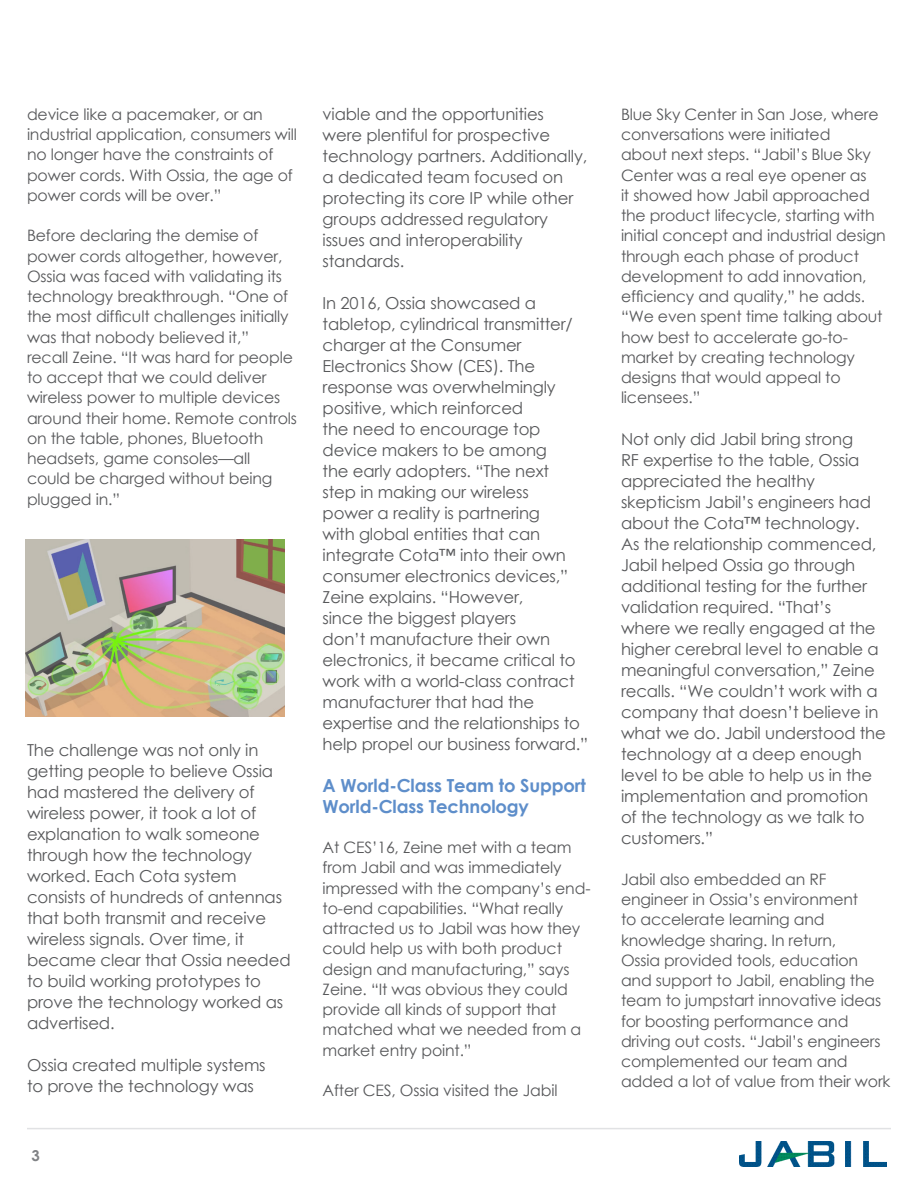
<style>
.page{position:relative;width:918px;height:1188px;background:#fff}
.page>*{position:absolute;margin:0;border:0;box-sizing:border-box;transform-origin:0 0}
.t1{font:700 18px/21px "Century Gothic";letter-spacing:-.01em;color:#5e8eca}
.t2{font:16.5px/21px "Century Gothic";letter-spacing:-.01em;color:#57585a}
.t3{font:15.75px/20.2px "Century Gothic";letter-spacing:-.01em;color:#57585a}
.bullet_subhead{font:700 15px "Century Gothic";color:#808285}
</style>
<div class="page">
<hr style="left:27px;top:1128px;width:864px;height:1px;background:#e1e2e4">
<img style="left:26px;top:539px;width:259px;height:177px">
<img style="left:739px;top:1142px;width:148px;height:24px">
<p class="t3" style="left:27px;top:104px;width:272px">device like a pacemaker, or an industrial application, consumers will no longer have the constraints of power cords. With Ossia, the age of power cords will be over.”</p>
<p class="t3" style="left:27px;top:225px;width:272px">Before declaring the demise of power cords altogether, however,<br>Ossia was faced with validating its technology breakthrough. “One of the most difficult challenges initially was that nobody believed it,”<br>recall Zeine. “It was hard for people to accept that we could deliver wireless power to multiple devices around their home. Remote controls on the table, phones, Bluetooth headsets, game consoles—all could be charged without being plugged in.”</p>
<p class="t2" style="left:27px;top:739px;width:265px">The challenge was not only in getting people to believe Ossia had mastered the delivery of wireless power, it took a lot of explanation to walk someone through how the technology worked. Each Cota system consists of hundreds of antennas that both transmit and receive wireless signals. Over time, it became clear that Ossia needed to build working prototypes to prove the technology worked as advertised.</p>
<p class="t2" style="left:27px;top:1054px;width:240px">Ossia created multiple systems to prove the technology was</p>
<p class="bullet_subhead" style="left:32px;top:1144px;width:10px">3</p>
<p class="t2" style="left:323px;top:104px;width:266px">viable and the opportunities were plentiful for prospective technology partners. Additionally, a dedicated team focused on protecting its core IP while other groups addressed regulatory issues and interoperability standards.</p>
<p class="t2" style="left:323px;top:293px;width:267px">In 2016, Ossia showcased a tabletop, cylindrical transmitter/ charger at the Consumer<br>Electronics Show (CES). The response was overwhelmingly positive, which reinforced<br>the need to encourage top device makers to be among<br>the early adopters. “The next<br>step in making our wireless<br>power a reality is partnering<br>with global entities that can integrate Cota™ into their own consumer electronics devices,”<br>Zeine explains. “However,<br>since the biggest players<br>don’t manufacture their own electronics, it became critical to work with a world-class contract manufacturer that had the expertise and the relationships to help propel our business forward.”</p>
<p class="t1" style="left:323px;top:774px;width:265px">A World-Class Team to Support<br>World-Class Technology</p>
<p class="t3" style="left:323px;top:837px;width:270px">At CES’16, Zeine met with a team from Jabil and was immediately impressed with the company’s end&shy;to-end capabilities. “What really attracted us to Jabil was how they could help us with both product design and manufacturing,” says<br>Zeine. “It was obvious they could provide all kinds of support that matched what we needed from a market entry point.”</p>
<p class="t3" style="left:323px;top:1080px;width:236px">After CES, Ossia visited the Jabil</p>
<p class="t3" style="left:621px;top:104px;width:266px">Blue Sky Center in San Jose, where conversations were initiated<br>about next steps. “Jabil’s Blue Sky<br>Center was a real eye opener as<br>it showed how Jabil approached the product lifecycle, starting with initial concept and industrial design through each phase of product development to add innovation, efficiency and quality,” he adds. “We even spent time talking about how best to accelerate go-to&shy;market by creating technology designs that would appeal to licensees.”</p>
<p class="t2" style="left:621px;top:428px;width:266px">Not only did Jabil bring strong<br>RF expertise to the table, Ossia appreciated the healthy skepticism Jabil’s engineers had about the Cota™ technology.<br>As the relationship commenced,<br>Jabil helped Ossia go through additional testing for the further validation required. “That’s<br>where we really engaged at the higher cerebral level to enable a meaningful conversation,” Zeine recalls. “We couldn’t work with a company that doesn’t believe in what we do. Jabil understood the technology at a deep enough level to be able to help us in the implementation and promotion of the technology as we talk to customers.”</p>
<p class="t3" style="left:621px;top:869px;width:271px">Jabil also embedded an RF engineer in Ossia’s environment<br>to accelerate learning and knowledge sharing. In return,<br>Ossia provided tools, education and support to Jabil, enabling the team to jumpstart innovative ideas for boosting performance and driving out costs. “Jabil’s engineers complemented our team and added a lot of value from their work</p>
</div>
